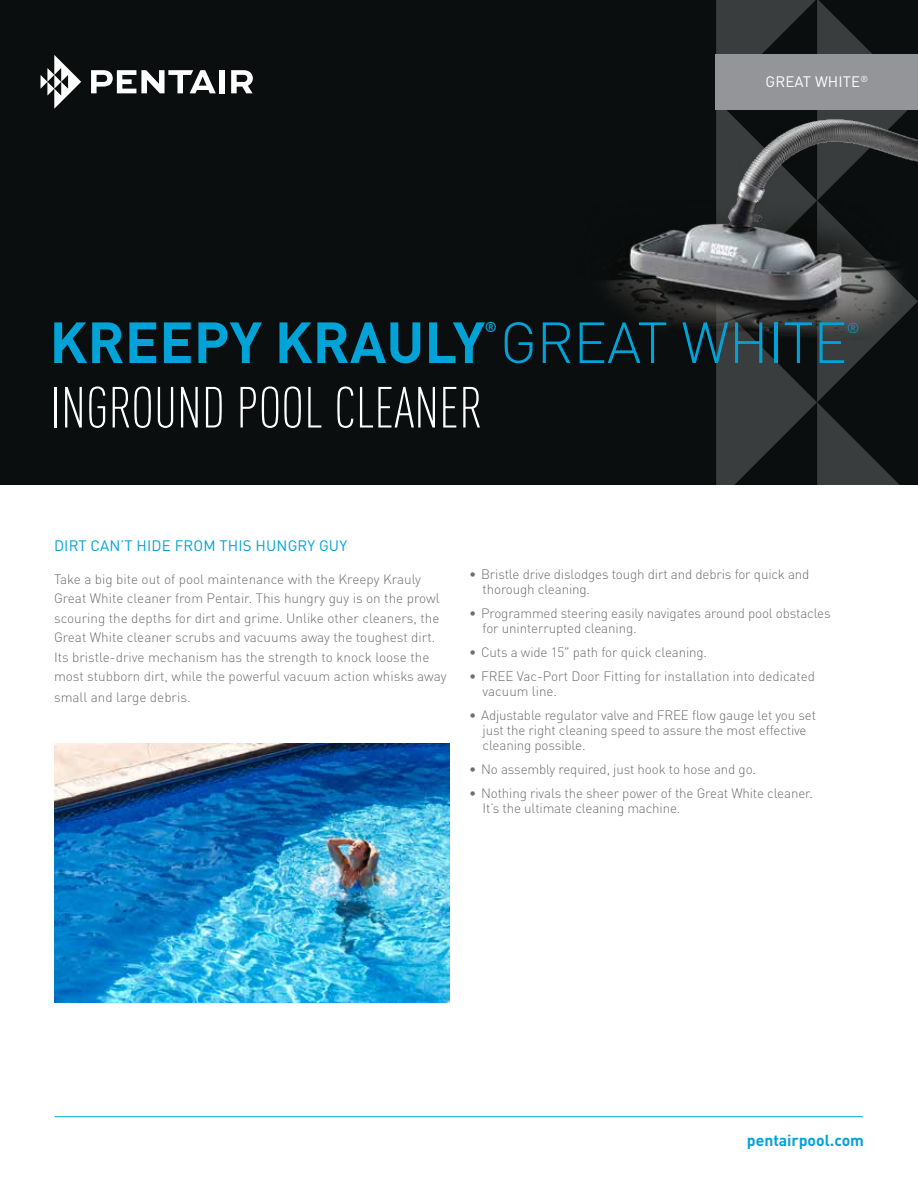
<style>
.page{position:relative;width:918px;height:1188px;background:#fff}
.page>*{position:absolute;margin:0;border:0;box-sizing:border-box;transform-origin:0 0}
.t1{font:700 57px "DIN Pro";color:#00a3d8}
.t2{font:300 condensed 57px "DIN Pro";color:#fff}
.t3{font:700 15.75px "DIN Pro";color:#00a3d8}
.t4{font:15px "DIN Pro";letter-spacing:.01em;color:#00a3d8}
.t5{font:15px "DIN Pro";color:#fff}
.t6{font:700 14.25px "DIN Pro";color:#00a3d8}
.t7{font:300 14.25px "DIN Pro";color:#00a3d8}
.t8{font:300 13.5px/15px "DIN Pro";letter-spacing:-.01em;color:#6d6e71}
.s1{font-weight:300}
</style>
<div class="page">
<hr style="left:55px;top:1116px;width:808px;height:1px;background:#00a3d8">
<div style="left:0;top:0;width:918px;height:485px;background:#0b0e0e"></div>
<svg style="left:41px;top:55px;width:40px;height:54px"></svg>
<svg style="left:91px;top:70px;width:125px;height:23px"></svg>
<div style="left:220px;top:70px;width:5px;height:23px;background:#fff"></div>
<svg style="left:231px;top:70px;width:22px;height:23px"></svg>
<svg style="left:716px;top:0;width:202px;height:485px"></svg>
<img style="left:54px;top:743px;width:396px;height:259px">
<img style="left:606px;top:113px;width:312px;height:279px">
<div style="left:716px;top:54px;width:202px;height:55px;background:#939598"></div>
<p class="t5" style="left:765px;top:70px;width:10px">GREAT</p>
<p class="t5" style="left:815px;top:70px;width:55px">WHITE<sup>®</sup></p>
<p class="t6" style="left:485px;top:315px;width:14px">®</p>
<p class="t7" style="left:847px;top:317px;width:14px">®</p>
<h1 class="t1" style="left:50px;top:295px;width:799px">Kreepy Krauly <span class="s1">GREAT WHITE</span></h1>
<h1 class="t2" style="left:50px;top:367px;width:434px">INGROUND POOL CLEANER</h1>
<p class="t4" style="left:54px;top:534px;width:295px">DIRT CAN’T HIDE FROM THIS HUNGRY GUY</p>
<p class="t8" style="left:54px;top:568px;width:394px;line-height:19.5px">Take a big bite out of pool maintenance with the Kreepy Krauly Great White cleaner from Pentair. This hungry guy is on the prowl scouring the depths for dirt and grime. Unlike other cleaners, the Great White cleaner scrubs and vacuums away the toughest dirt.<br>Its bristle-drive mechanism has the strength to knock loose the most stubborn dirt, while the powerful vacuum action whisks away</p>
<p class="t8" style="left:54px;top:688px;width:138px">small and large debris.</p>
<p class="t8" style="left:483px;top:566px;width:328px;text-indent:-13px">• Bristle drive dislodges tough dirt and debris for quick and thorough cleaning.</p>
<p class="t8" style="left:483px;top:604px;width:350px;text-indent:-14px">• Programmed steering easily navigates around pool obstacles for uninterrupted cleaning.</p>
<p class="t8" style="left:469px;top:643px;width:240px">• Cuts a wide 15" path for quick cleaning.</p>
<p class="t8" style="left:483px;top:667px;width:334px;text-indent:-13px">• FREE Vac-Port Door Fitting for installation into dedicated vacuum line.</p>
<p class="t8" style="left:483px;top:706px;width:335px;text-indent:-13px">• Adjustable regulator valve and FREE flow gauge let you set just the right cleaning speed to assure the most effective cleaning possible.</p>
<p class="t8" style="left:469px;top:760px;width:289px">• No assembly required, just hook to hose and go.</p>
<p class="t8" style="left:483px;top:784px;width:332px;text-indent:-13px">• Nothing rivals the sheer power of the Great White cleaner.<br>It’s the ultimate cleaning machine.</p>
<p class="t3" style="left:747px;top:1127px;width:119px">pentairpool.com</p>
</div>
